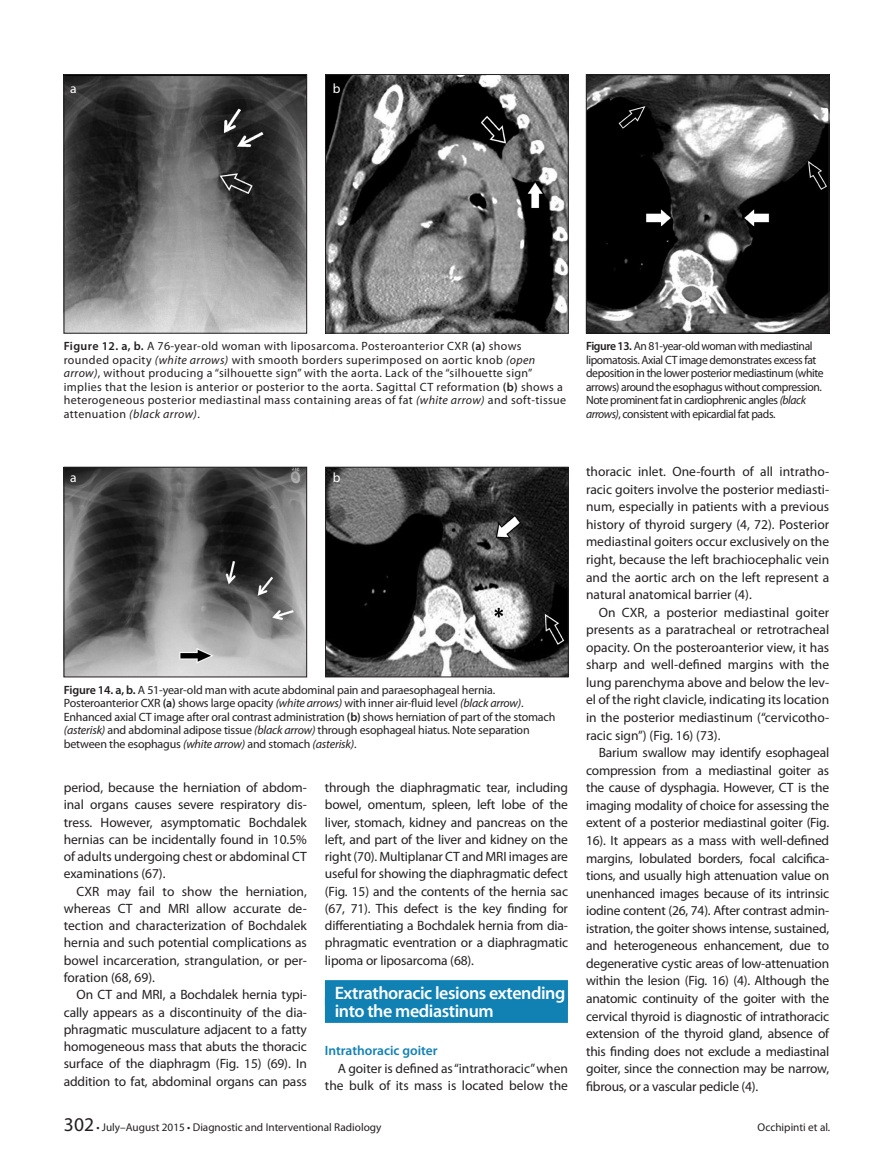
<style>
.page{position:relative;width:893px;height:1170px;background:#fff}
.page>*{position:absolute;margin:0;border:0;box-sizing:border-box;transform-origin:0 0}
.t1{font:600 18px/17.2px "Myriad Pro";letter-spacing:-.025em;color:#fff}
.t2{font:13.5px/17.5px "Myriad Pro";letter-spacing:-.005em;color:#231f20;text-align:justify}
.t3{font:600 13.5px "Myriad Pro";color:#1181b4}
.t4{font:13.5px "Myriad Pro";color:#fff}
.t5{font:12px/13.5px "Myriad Pro";letter-spacing:.03em;color:#231f20}
.t6{font:12px/13.5px "Myriad Pro";letter-spacing:-.015em;color:#231f20}
.t7{font:12px/13.5px "Myriad Pro";letter-spacing:-.035em;color:#231f20}
.t8{font:11.25px "Myriad Pro";color:#231f20}
.s1{font-weight:600}
.s2{font-style:italic}
.s3{font-size:19.5px}
</style>
<div class="page">
<div style="left:325px;top:980px;width:243px;height:25px;background:#1181b4"></div>
<div style="left:325px;top:997px;width:243px;height:25px;background:#1181b4"></div>
<img style="left:66px;top:76px;width:239px;height:255px">
<div style="left:64px;top:74px;width:243px;height:259px;border:1px solid #231f20"></div>
<img style="left:327px;top:76px;width:239px;height:255px">
<div style="left:325px;top:74px;width:243px;height:259px;border:1px solid #231f20"></div>
<img style="left:66px;top:469px;width:239px;height:206px">
<div style="left:64px;top:467px;width:243px;height:210px;border:1px solid #231f20"></div>
<img style="left:327px;top:469px;width:239px;height:206px">
<div style="left:325px;top:467px;width:243px;height:210px;border:1px solid #231f20"></div>
<img style="left:588px;top:76px;width:239px;height:255px">
<div style="left:586px;top:74px;width:243px;height:259px;border:1px solid #231f20"></div>
<p class="t4" style="left:70px;top:80px;width:8px">a</p>
<p class="t4" style="left:333px;top:80px;width:9px">b</p>
<p class="t5" style="left:64px;top:339px;width:504px"><span class="s1">Figure 12. a, b.</span> A 76-year-old woman with liposarcoma. Posteroanterior CXR <span class="s1">(a)</span> shows rounded opacity <span class="s2">(white arrows)</span> with smooth borders superimposed on aortic knob <span class="s2">(open arrow)</span>, without producing a “silhouette sign” with the aorta. Lack of the “silhouette sign” implies that the lesion is anterior or posterior to the aorta. Sagittal CT reformation <span class="s1">(b)</span> shows a heterogeneous posterior mediastinal mass containing areas of fat <span class="s2">(white arrow)</span> and soft-tissue attenuation <span class="s2">(black arrow)</span>.</p>
<p class="t7" style="left:586px;top:339px;width:239px"><span class="s1">Figure 13.</span> An 81-year-old woman with mediastinal lipomatosis. Axial CT image demonstrates excess fat deposition in the lower posterior mediastinum (white arrows) around the esophagus without compression.<br>Note prominent fat in cardiophrenic angles <span class="s2">(black arrows)</span>, consistent with epicardial fat pads.</p>
<p class="t4" style="left:70px;top:469px;width:8px">a</p>
<p class="t4" style="left:333px;top:469px;width:9px">b</p>
<p class="t6" style="left:64px;top:683px;width:493px"><span class="s1">Figure 14. a, b.</span> A 51-year-old man with acute abdominal pain and paraesophageal hernia.<br>Posteroanterior CXR <span class="s1">(a)</span> shows large opacity <span class="s2">(white arrows)</span> with inner air-fluid level <span class="s2">(black arrow)</span>.<br>Enhanced axial CT image after oral contrast administration <span class="s1">(b)</span> shows herniation of part of the stomach <span class="s2">(asterisk)</span> and abdominal adipose tissue <span class="s2">(black arrow)</span> through esophageal hiatus. Note separation between the esophagus <span class="s2">(white arrow)</span> and stomach <span class="s2">(asterisk)</span>.</p>
<p class="t2" style="left:64px;top:778px;width:245px">period, because the herniation of abdom&shy;inal organs causes severe respiratory dis&shy;tress. However, asymptomatic Bochdalek hernias can be incidentally found in 10.5% of adults undergoing chest or abdominal CT examinations (67).</p>
<p class="t2" style="left:64px;top:882px;width:245px;text-indent:13px">CXR may fail to show the herniation, whereas CT and MRI allow accurate de&shy;tection and characterization of Bochdalek hernia and such potential complications as bowel incarceration, strangulation, or per&shy;foration (68, 69).</p>
<p class="t2" style="left:64px;top:985px;width:245px;text-indent:13px">On CT and MRI, a Bochdalek hernia typi&shy;cally appears as a discontinuity of the dia&shy;phragmatic musculature adjacent to a fatty homogeneous mass that abuts the thoracic surface of the diaphragm (Fig. 15) (69). In addition to fat, abdominal organs can pass</p>
<p class="t2" style="left:325px;top:778px;width:245px">through the diaphragmatic tear, including bowel, omentum, spleen, left lobe of the liver, stomach, kidney and pancreas on the left, and part of the liver and kidney on the right (70). Multiplanar CT and MRI images are useful for showing the diaphragmatic defect (Fig. 15) and the contents of the hernia sac (67, 71). This defect is the key finding for differentiating a Bochdalek hernia from dia&shy;phragmatic eventration or a diaphragmatic lipoma or liposarcoma (68).</p>
<h1 class="t1" style="left:335px;top:984px;width:232px">Extrathoracic lesions extending into the mediastinum</h1>
<p class="t3" style="left:325px;top:1042px;width:114px">Intrathoracic goiter</p>
<p class="t2" style="left:325px;top:1059px;width:245px;text-align:right">A goiter is defined as “intrathoracic” when the bulk of its mass is located below the</p>
<p class="t2" style="left:586px;top:462px;width:245px">thoracic inlet. One-fourth of all intratho&shy;racic goiters involve the posterior mediasti&shy;num, especially in patients with a previous history of thyroid surgery (4, 72). Posterior mediastinal goiters occur exclusively on the right, because the left brachiocephalic vein and the aortic arch on the left represent a natural anatomical barrier (4).</p>
<p class="t2" style="left:586px;top:603px;width:245px;text-indent:13px">On CXR, a posterior mediastinal goiter presents as a paratracheal or retrotracheal opacity. On the posteroanterior view, it has sharp and well-defined margins with the lung parenchyma above and below the lev&shy;el of the right clavicle, indicating its location in the posterior mediastinum (“cervicotho&shy;racic sign”) (Fig. 16) (73).</p>
<p class="t2" style="left:586px;top:743px;width:245px;text-indent:13px">Barium swallow may identify esophageal compression from a mediastinal goiter as the cause of dysphagia. However, CT is the imaging modality of choice for assessing the extent of a posterior mediastinal goiter (Fig.<br>16). It appears as a mass with well-defined margins, lobulated borders, focal calcifica&shy;tions, and usually high attenuation value on unenhanced images because of its intrinsic iodine content (26, 74). After contrast admin&shy;istration, the goiter shows intense, sustained, and heterogeneous enhancement, due to degenerative cystic areas of low-attenuation within the lesion (Fig. 16) (4). Although the anatomic continuity of the goiter with the cervical thyroid is diagnostic of intrathoracic extension of the thyroid gland, absence of this finding does not exclude a mediastinal goiter, since the connection may be narrow, fibrous, or a vascular pedicle (4).</p>
<p class="t8" style="left:64px;top:1120px;width:319px"><span class="s3">302</span> • July–August 2015 • Diagnostic and Interventional Radiology</p>
<p class="t8" style="left:758px;top:1120px;width:74px">Occhipinti et al.</p>
</div>
